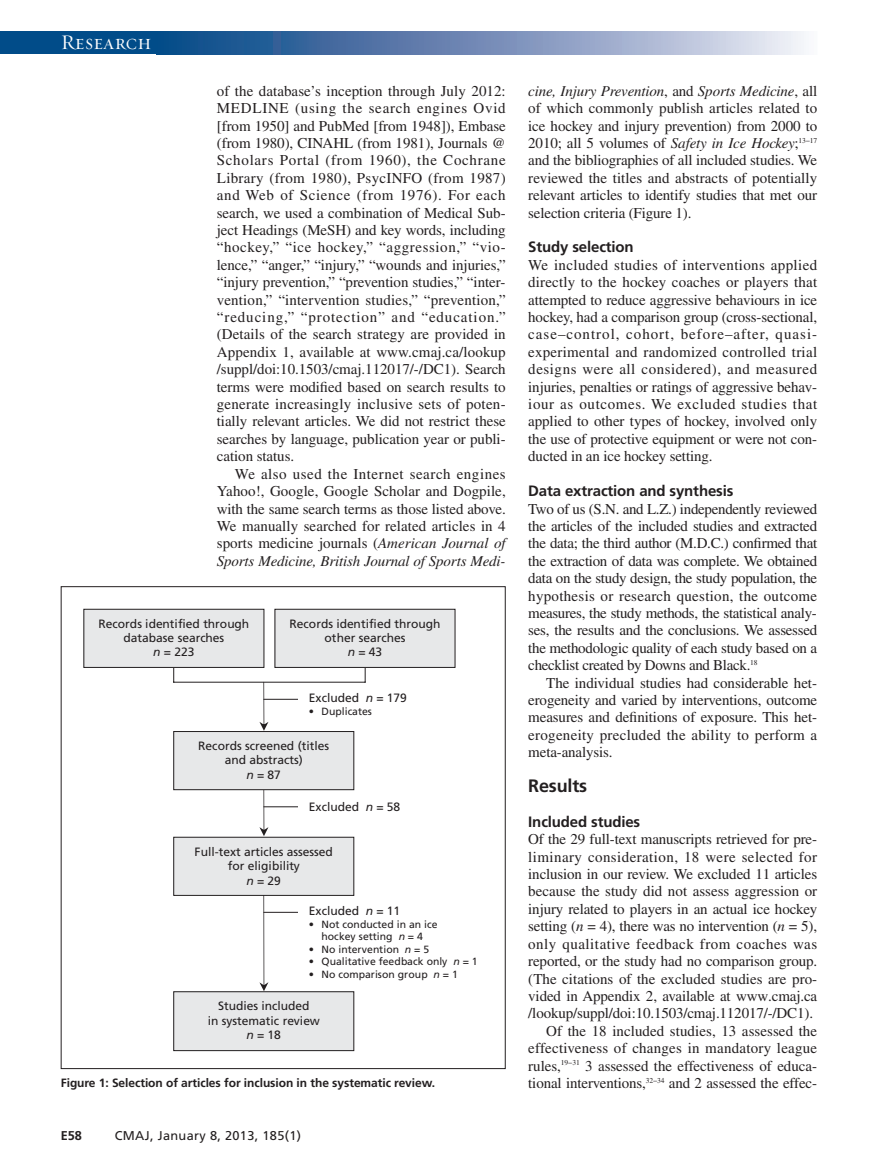
<style>
.page{position:relative;width:878px;height:1175px;background:#fff}
.page>*{position:absolute;margin:0;border:0;box-sizing:border-box;transform-origin:0 0}
.t1{font:21px "Requiem Display HTF Small Caps";letter-spacing:.005em;color:#fff}
.t2{font:700 18px "Frutiger LT Std";letter-spacing:-.01em;color:#231f20}
.t3{font:15px/17.4px "Times LT Std";letter-spacing:-.01em;color:#231f20;text-align:justify}
.t4{font:700 15px "Frutiger LT Std";letter-spacing:-.01em;color:#231f20}
.t5{font:12.75px "Frutiger LT Std";letter-spacing:.025em;color:#231f20}
.t6{font:700 12.75px "Frutiger LT Std";color:#231f20}
.t7{font:12px/14.2px "Frutiger";color:#231f20;text-align:center}
.t8{font:700 12px "Frutiger LT Std";letter-spacing:-.005em;color:#231f20}
.t9{font:10.5px/12.5px "Frutiger";color:#231f20;text-align:center}
.s1{font-style:italic}
</style>
<div class="page">
<div style="left:0;top:32px;width:164px;height:22px;background:#014c89"></div>
<svg style="left:164px;top:32px;width:640px;height:22px;background:#7692ba"></svg>
<svg style="left:259px;top:790px;width:9px;height:46px"></svg>
<svg style="left:259px;top:895px;width:9px;height:96px"></svg>
<hr style="left:264px;top:699px;width:90px;height:1px;background:#231f20">
<div style="left:298px;top:680px;width:127px;height:48px;background:#fff"></div>
<svg style="left:365px;top:668px;width:1px;height:14px"></svg>
<hr style="left:173px;top:644px;width:1px;height:38px;background:#231f20">
<hr style="left:174px;top:682px;width:191px;height:1px;background:#231f20">
<div style="left:84px;top:609px;width:180px;height:58px;background:#e7e8e9"></div>
<div style="left:83px;top:609px;width:181px;height:59px;border:1px solid #231f20"></div>
<div style="left:275px;top:609px;width:180px;height:58px;background:#e7e8e9"></div>
<div style="left:274px;top:609px;width:181px;height:59px;border:1px solid #231f20"></div>
<svg style="left:259px;top:682px;width:9px;height:49px"></svg>
<hr style="left:264px;top:912px;width:76px;height:1px;background:#231f20">
<div style="left:298px;top:893px;width:202px;height:104px;background:#fff"></div>
<div style="left:174px;top:991px;width:180px;height:59px;background:#e7e8e9"></div>
<div style="left:173px;top:991px;width:181px;height:60px;border:1px solid #231f20"></div>
<hr style="left:264px;top:806px;width:76px;height:1px;background:#231f20">
<div style="left:298px;top:788px;width:135px;height:38px;background:#fff"></div>
<div style="left:174px;top:731px;width:180px;height:58px;background:#e7e8e9"></div>
<div style="left:173px;top:731px;width:181px;height:59px;border:1px solid #231f20"></div>
<div style="left:174px;top:837px;width:180px;height:58px;background:#e7e8e9"></div>
<div style="left:173px;top:837px;width:181px;height:58px;border:1px solid #231f20"></div>
<h1 class="t1" style="left:61px;top:30px;width:92px">Research</h1>
<p class="t3" style="left:217px;top:84px;width:290px">of the database’s inception through July 2012:<br>MEDLINE (using the search engines Ovid [from 1950] and PubMed [from 1948]), Embase (from 1980), CINAHL (from 1981), Journals @ Scholars Portal (from 1960), the Cochrane Library (from 1980), PsycINFO (from 1987) and Web of Science (from 1976). For each search, we used a combination of Medical Sub&shy;ject Headings (MeSH) and key words, including “hockey,” “ice hockey,” “aggression,” “vio&shy;lence,” “anger,” “injury,” “wounds and injuries,” “injury prevention,” “prevention studies,” “inter&shy;vention,” “intervention studies,” “prevention,” “reducing,” “protection” and “education.” (Details of the search strategy are provided in Appendix 1, available at www.cmaj.ca/lookup /suppl/doi:10.1503/cmaj.112017/-/DC1). Search terms were modified based on search results to generate increasingly inclusive sets of poten&shy;tially relevant articles. We did not restrict these searches by language, publication year or publi&shy;cation status.</p>
<p class="t3" style="left:217px;top:466px;width:290px;text-indent:18px">We also used the Internet search engines Yahoo!, Google, Google Scholar and Dogpile, with the same search terms as those listed above.<br>We manually searched for related articles in 4 sports medicine journals (<span class="s1">American Journal of Sports Medicine, British Journal of Sports Medi-</span></p>
<p class="t7" style="left:98px;top:617px;width:152px">Records identified through database searches<br><span class="s1">n</span> = 223</p>
<p class="t7" style="left:289px;top:617px;width:152px">Records identified through other searches<br><span class="s1">n</span>=43</p>
<p class="t7" style="left:309px;top:692px;width:99px">Excluded <span class="s1">n</span> = 179</p>
<p class="t9" style="left:309px;top:706px;width:64px">• Duplicates</p>
<p class="t7" style="left:198px;top:740px;width:132px">Records screened (titles and abstracts)<br><span class="s1">n</span>=87</p>
<p class="t7" style="left:309px;top:800px;width:93px">Excluded <span class="s1">n</span> = 58</p>
<p class="t7" style="left:194px;top:845px;width:140px">Full-text articles assessed for eligibility<br><span class="s1">n</span>=29</p>
<p class="t7" style="left:309px;top:904px;width:93px">Excluded <span class="s1">n</span> = 11</p>
<p class="t9" style="left:309px;top:918px;width:130px">• Not conducted in an ice hockey setting <span class="s1">n</span> = 4</p>
<p class="t9" style="left:309px;top:943px;width:122px">• No intervention <span class="s1">n</span> = 5</p>
<p class="t9" style="left:309px;top:956px;width:170px">• Qualitative feedback only <span class="s1">n</span> = 1</p>
<p class="t9" style="left:309px;top:968px;width:150px">• No comparison group <span class="s1">n</span> = 1</p>
<p class="t7" style="left:208px;top:999px;width:114px">Studies included<br>in systematic review <span class="s1">n</span>=18</p>
<p class="t8" style="left:61px;top:1078px;width:376px">Figure 1: Selection of articles for inclusion in the systematic review.</p>
<p class="t6" style="left:61px;top:1130px;width:23px">E58</p>
<p class="t5" style="left:115px;top:1130px;width:188px">CMAJ, January 8, 2013, 185(1)</p>
<p class="t3" style="left:528px;top:84px;width:290px"><span class="s1">cine, Injury Prevention</span>, and <span class="s1">Sports Medicine</span>, all of which commonly publish articles related to ice hockey and injury prevention) from 2000 to 2010; all 5 volumes of <span class="s1">Safety in Ice Hockey</span>;<sup>13−17 </sup>and the bibliographies of all included studies. We reviewed the titles and abstracts of potentially relevant articles to identify studies that met our selection criteria (Figure 1).</p>
<p class="t4" style="left:528px;top:241px;width:107px">Study selection</p>
<p class="t3" style="left:528px;top:258px;width:290px">We included studies of interventions applied directly to the hockey coaches or players that attempted to reduce aggressive behaviours in ice hockey, had a comparison group (cross-sectional, case–control, cohort, before–after, quasi&shy;experimental and randomized controlled trial designs were all considered), and measured injuries, penalties or ratings of aggressive behav&shy;iour as outcomes. We excluded studies that applied to other types of hockey, involved only the use of protective equipment or were not con&shy;ducted in an ice hockey setting.</p>
<p class="t4" style="left:528px;top:485px;width:207px">Data extraction and synthesis</p>
<p class="t3" style="left:528px;top:501px;width:290px">Two of us (S.N. and L.Z.) independently reviewed the articles of the included studies and extracted the data; the third author (M.D.C.) confirmed that the extraction of data was complete. We obtained data on the study design, the study population, the hypothesis or research question, the outcome measures, the study methods, the statistical analy&shy;ses, the results and the conclusions. We assessed the methodologic quality of each study based on a checklist created by Downs and Black.<sup>18</sup></p>
<p class="t3" style="left:528px;top:675px;width:290px;text-indent:18px">The individual studies had considerable het&shy;erogeneity and varied by interventions, outcome measures and definitions of exposure. This het&shy;erogeneity precluded the ability to perform a meta-analysis.</p>
<p class="t2" style="left:528px;top:778px;width:60px">Results</p>
<p class="t4" style="left:528px;top:815px;width:113px">Included studies</p>
<p class="t3" style="left:528px;top:832px;width:290px;text-align:right">Of the 29 full-text manuscripts retrieved for pre&shy;liminary consideration, 18 were selected for inclusion in our review. We excluded 11 articles because the study did not assess aggression or injury related to players in an actual ice hockey setting (<span class="s1">n</span> = 4), there was no intervention (<span class="s1">n</span> = 5), only qualitative feedback from coaches was reported, or the study had no comparison group. (The citations of the excluded studies are pro&shy;vided in Appendix 2, available at www.cmaj.ca /lookup/suppl/doi:10.1503/cmaj.112017/-/DC1).<br>Of the 18 included studies, 13 assessed the effectiveness of changes in mandatory league rules,<sup>19−31</sup> 3 assessed the effectiveness of educa&shy;tional interventions,<sup>32−34</sup> and 2 assessed the effec-</p>
</div>
